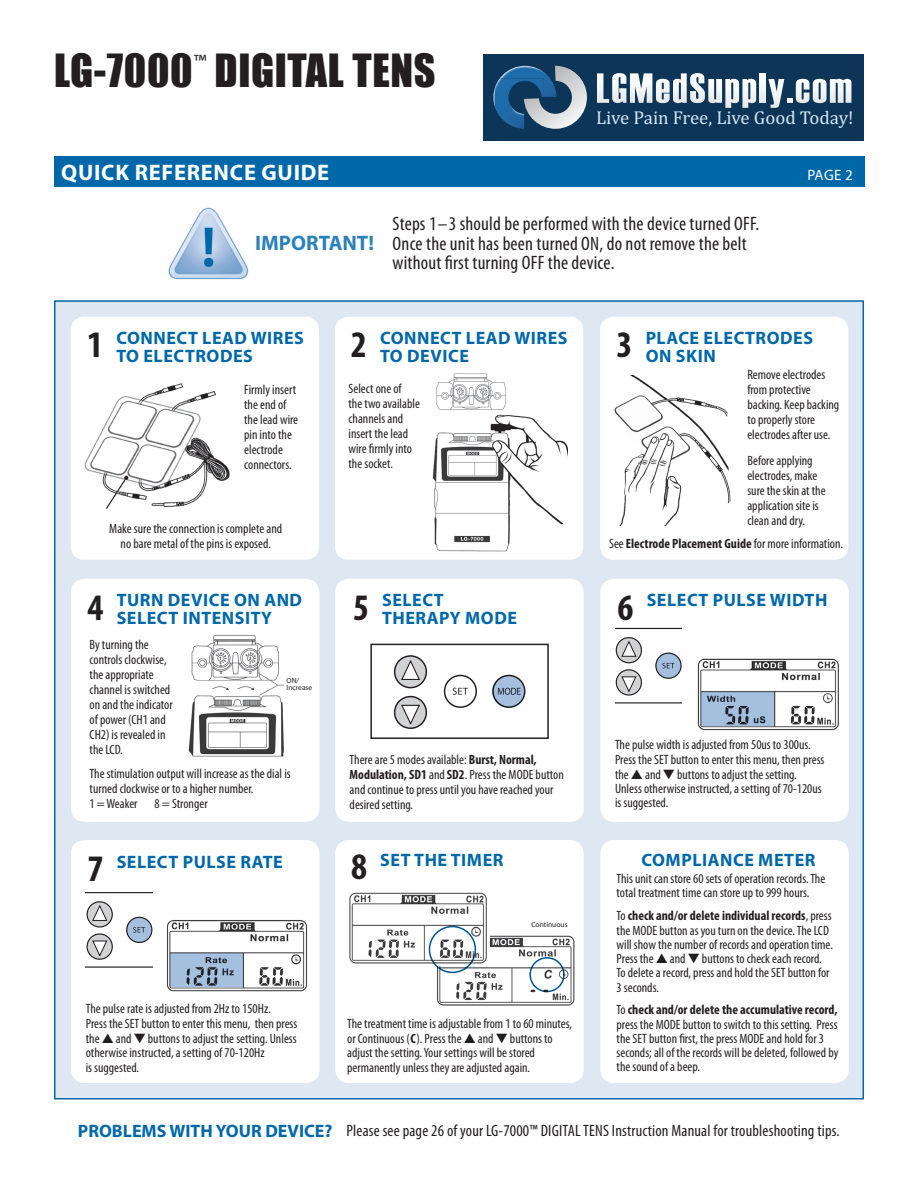
<style>
.page{position:relative;width:918px;height:1188px;background:#fff}
.page>*{position:absolute;margin:0;border:0;box-sizing:border-box;transform-origin:0 0}
.t1{font:42px "Impact";letter-spacing:.015em;color:#231f20}
.t2{font:700 condensed 37.5px "Myriad Pro";color:#231f20}
.t3{font:700 22.5px "Myriad Pro";letter-spacing:.03em;color:#fff}
.t4{font:700 21px "Myriad Pro";color:#2c81bb}
.t5{font:condensed 19.5px/19.5px "Myriad Pro";letter-spacing:.01em;color:#231f20}
.t6{font:18.75px "Cambria Math";color:#d1e7f7}
.t7{font:700 18px/18px "Myriad Pro";letter-spacing:.03em;color:#0068a9}
.t8{font:700 18px "Myriad Pro";color:#0068a9}
.t9{font:condensed 16.5px "Myriad Pro";letter-spacing:.01em;color:#231f20}
.t10{font:15px "Myriad Pro";color:#fff}
.t11{font:condensed 13.5px/15px "Myriad Pro";color:#231f20}
.t12{font:700 condensed 13.5px "Myriad Pro";color:#231f20}
.t13{font:7.5px "Myriad Pro";color:#231f20}
.s1{font-weight:700}
.s2{font-weight:400}
</style>
<div class="page">
<div style="left:54px;top:300px;width:810px;height:800px;background:#dee8f3;border:2px solid #0068a9"></div>
<div style="left:71px;top:317px;width:248px;height:243px;background:#fff;border-radius:14px"></div>
<div style="left:335px;top:317px;width:248px;height:243px;background:#fff;border-radius:14px"></div>
<div style="left:600px;top:317px;width:248px;height:243px;background:#fff;border-radius:14px"></div>
<div style="left:71px;top:579px;width:248px;height:243px;background:#fff;border-radius:14px"></div>
<div style="left:335px;top:579px;width:249px;height:243px;background:#fff;border-radius:14px"></div>
<div style="left:600px;top:579px;width:249px;height:243px;background:#fff;border-radius:14px"></div>
<div style="left:71px;top:840px;width:248px;height:243px;background:#fff;border-radius:14px"></div>
<div style="left:335px;top:840px;width:249px;height:243px;background:#fff;border-radius:14px"></div>
<div style="left:600px;top:840px;width:249px;height:243px;background:#fff;border-radius:14px"></div>
<img style="left:168px;top:207px;width:81px;height:73px">
<div style="left:54px;top:156px;width:810px;height:31px;background:#0068a9"></div>
<img style="left:188px;top:634px;width:96px;height:123px">
<div style="left:370px;top:644px;width:179px;height:95px;border:1px solid #231f20"></div>
<svg style="left:395px;top:656px;width:31px;height:32px"></svg>
<div style="left:394px;top:655px;width:33px;height:33px;border:1px solid #231f20;border-radius:50%"></div>
<svg style="left:395px;top:697px;width:31px;height:31px"></svg>
<div style="left:394px;top:696px;width:33px;height:33px;border:1px solid #231f20;border-radius:50%"></div>
<svg style="left:400px;top:660px;width:21px;height:21px"></svg>
<svg style="left:400px;top:704px;width:21px;height:21px"></svg>
<div style="left:444px;top:675px;width:33px;height:33px;border:1px solid #231f20;border-radius:50%"></div>
<svg style="left:493px;top:675px;width:32px;height:32px"></svg>
<div style="left:492px;top:675px;width:33px;height:33px;border:1px solid #231f20;border-radius:50%"></div>
<svg style="left:453px;top:688px;width:15px;height:7px"></svg>
<svg style="left:492px;top:676px;width:32px;height:32px"></svg>
<svg style="left:615px;top:628px;width:67px;height:75px"></svg>
<svg style="left:656px;top:653px;width:25px;height:25px"></svg>
<img style="left:697px;top:658px;width:142px;height:73px">
<svg style="left:701px;top:692px;width:73px;height:34px;background:#93abc7"></svg>
<svg style="left:86px;top:892px;width:66px;height:76px"></svg>
<svg style="left:127px;top:917px;width:25px;height:25px"></svg>
<img style="left:167px;top:920px;width:141px;height:72px">
<svg style="left:170px;top:953px;width:74px;height:34px;background:#90a8c3"></svg>
<img style="left:434px;top:935px;width:141px;height:71px">
<img style="left:349px;top:892px;width:140px;height:73px">
<div style="left:529px;top:957px;width:36px;height:35px;border:2px solid #005594;border-radius:50%"></div>
<div style="left:429px;top:926px;width:47px;height:47px;border:2px solid #005594;border-radius:50%"></div>
<img style="left:432px;top:373px;width:136px;height:179px">
<img style="left:84px;top:383px;width:146px;height:126px">
<img style="left:614px;top:375px;width:117px;height:151px">
<div style="left:483px;top:54px;width:381px;height:86px;background:#0c3558"></div>
<svg style="left:597px;top:73px;width:159px;height:35px"></svg>
<svg style="left:760px;top:73px;width:5px;height:30px"></svg>
<svg style="left:768px;top:79px;width:83px;height:29px"></svg>
<img style="left:493px;top:66px;width:31px;height:41px">
<img style="left:495px;top:79px;width:29px;height:50px">
<svg style="left:524px;top:66px;width:63px;height:63px"></svg>
<p class="t1" style="left:54px;top:38px;width:383px">LG-7000<sup>™</sup> DIGITAL TENS</p>
<p class="t6" style="left:596px;top:106px;width:259px">Live Pain Free, Live Good Today!</p>
<p class="t3" style="left:61px;top:157px;width:269px">QUICK REFERENCE GUIDE</p>
<p class="t10" style="left:807px;top:165px;width:47px">PAGE 2</p>
<p class="t4" style="left:255px;top:229px;width:120px">IMPORTANT!</p>
<p class="t5" style="left:393px;top:214px;width:368px">Steps 1–3 should be performed with the device turned OFF.</p>
<p class="t5" style="left:393px;top:233px;width:356px">Once the unit has been turned ON, do not remove the belt without first turning OFF the device.</p>
<p class="t2" style="left:87px;top:321px;width:17px">1</p>
<p class="t7" style="left:116px;top:328px;width:189px">CONNECT LEAD WIRES<br>TO ELECTRODES</p>
<p class="t11" style="left:244px;top:382px;width:53px">Firmly insert</p>
<p class="t11" style="left:244px;top:397px;width:56px">the end of the lead wire pin into the electrode connectors.</p>
<p class="t11" style="left:109px;top:520px;width:174px;text-align:center">Make sure the connection is complete and no bare metal of the pins is exposed.</p>
<p class="t2" style="left:88px;top:584px;width:17px">4</p>
<p class="t7" style="left:117px;top:591px;width:187px">TURN DEVICE ON AND</p>
<p class="t7" style="left:117px;top:609px;width:157px">SELECT INTENSITY</p>
<p class="t11" style="left:90px;top:637px;width:85px">By turning the controls clockwise, the appropriate channel is switched on and the indicator of power (CH1 and<br>CH2) is revealed in the LCD.</p>
<p class="t13" style="left:287px;top:676px;width:14px">ON/</p>
<p class="t13" style="left:287px;top:683px;width:27px">Increase</p>
<p class="t11" style="left:90px;top:766px;width:203px">The stimulation output will increase as the dial is turned clockwise or to a higher number.</p>
<p class="t11" style="left:90px;top:796px;width:49px">1 = Weaker</p>
<p class="t11" style="left:155px;top:796px;width:55px">8 = Stronger</p>
<p class="t2" style="left:351px;top:321px;width:17px">2</p>
<p class="t7" style="left:380px;top:328px;width:189px">CONNECT LEAD WIRES<br>TO DEVICE</p>
<p class="t2" style="left:617px;top:321px;width:17px">3</p>
<p class="t7" style="left:646px;top:328px;width:169px">PLACE ELECTRODES</p>
<p class="t7" style="left:646px;top:346px;width:72px">ON SKIN</p>
<p class="t11" style="left:349px;top:381px;width:73px">Select one of<br>the two available channels and insert the lead wire firmly into the socket.</p>
<p class="t2" style="left:353px;top:584px;width:17px">5</p>
<p class="t7" style="left:382px;top:591px;width:136px">SELECT<br>THERAPY MODE</p>
<p class="t11" style="left:350px;top:752px;width:216px">There are 5 modes available: <span class="s1">Burst, Normal, Modulation, SD1</span> and <span class="s1">SD2</span>. Press the MODE button and continue to press until you have reached your desired setting.</p>
<p class="t11" style="left:747px;top:367px;width:93px">Remove electrodes from protective backing. Keep backing to properly store electrodes after use.</p>
<p class="t11" style="left:747px;top:453px;width:80px">Before applying electrodes, make sure the skin at the application site is clean and dry.</p>
<p class="t12" style="left:609px;top:535px;width:236px"><span class="s2">See</span> Electrode Placement Guide <span class="s2">for more information.</span></p>
<p class="t2" style="left:618px;top:584px;width:17px">6</p>
<p class="t7" style="left:647px;top:591px;width:182px">SELECT PULSE WIDTH</p>
<p class="t11" style="left:615px;top:737px;width:211px">The pulse width is adjusted from 50us to 300us.<br>Press the SET button to enter this menu, then press the ▲ and ▼ buttons to adjust the setting.<br>Unless otherwise instructed, a setting of 70-120us is suggested.</p>
<p class="t2" style="left:88px;top:845px;width:17px">7</p>
<p class="t7" style="left:117px;top:852px;width:168px">SELECT PULSE RATE</p>
<p class="t2" style="left:351px;top:843px;width:17px">8</p>
<p class="t7" style="left:380px;top:850px;width:125px">SET THE TIMER</p>
<p class="t13" style="left:531px;top:920px;width:38px">Continuous</p>
<p class="t11" style="left:86px;top:1001px;width:213px">The pulse rate is adjusted from 2Hz to 150Hz.<br>Press the SET button to enter this menu, then press the ▲ and ▼ buttons to adjust the setting. Unless otherwise instructed, a setting of 70-120Hz<br>is suggested.</p>
<p class="t11" style="left:347px;top:1016px;width:226px;line-height:14.5px">The treatment time is adjustable from 1 to 60 minutes, or Continuous (<span class="s1">C</span>). Press the ▲ and ▼ buttons to adjust the setting. Your settings will be stored permanently unless they are adjusted again.</p>
<p class="t7" style="left:641px;top:850px;width:176px">COMPLIANCE METER</p>
<p class="t11" style="left:617px;top:871px;width:210px;line-height:14.2px">This unit can store 60 sets of operation records. The total treatment time can store up to 999 hours.</p>
<p class="t11" style="left:617px;top:909px;width:218px;line-height:14.2px">To <span class="s1">check and/or delete individual records</span>, press the MODE button as you turn on the device. The LCD will show the number of records and operation time.<br>Press the ▲ and ▼ buttons to check each record.<br>To delete a record, press and hold the SET button for 3 seconds.</p>
<p class="t11" style="left:617px;top:1003px;width:223px;line-height:14.2px">To <span class="s1">check and/or delete the accumulative record, </span>press the MODE button to switch to this setting. Press the SET button first, the press MODE and hold for 3 seconds; all of the records will be deleted, followed by the sound of a beep.</p>
<p class="t8" style="left:78px;top:1119px;width:256px">PROBLEMS WITH YOUR DEVICE?</p>
<p class="t9" style="left:346px;top:1121px;width:495px">Please see page 26 of your LG-7000™ DIGITAL TENS Instruction Manual for troubleshooting tips.</p>
</div>
